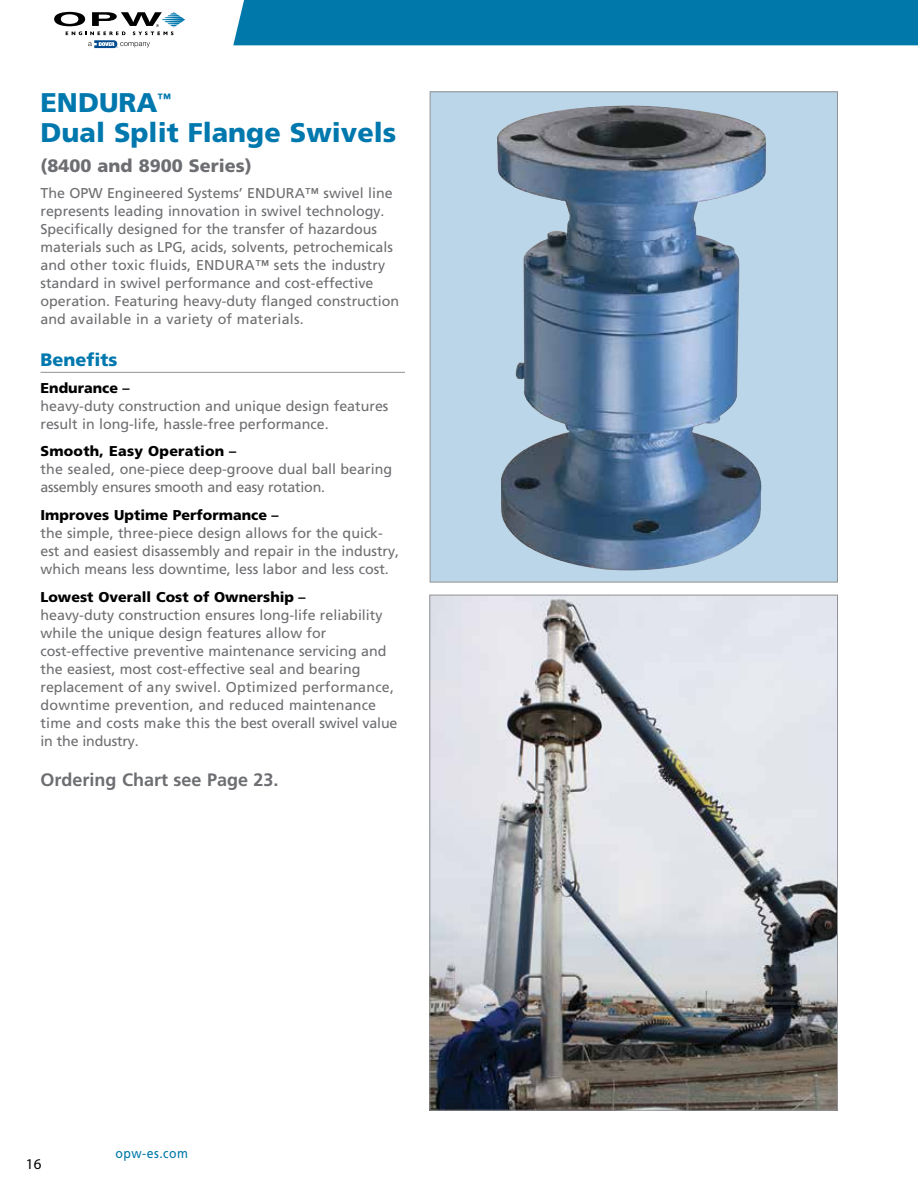
<style>
.page{position:relative;width:918px;height:1188px;background:#fff}
.page>*{position:absolute;margin:0;border:0;box-sizing:border-box;transform-origin:0 0}
.t1{font:900 27px/30px "Frutiger LT Std";color:#0078ae}
.t2{font:700 18px "Frutiger LT Std";color:#6d6e71}
.t3{font:900 18px "Frutiger LT Std";color:#6d6e71}
.t4{font:900 18px "Frutiger LT Std";color:#0078ae}
.t5{font:15px "Myriad Pro";color:#000}
.t6{font:14.25px/18px "Frutiger LT Std";color:#6d6e71}
.t7{font:13.5px "Frutiger LT Std";letter-spacing:.04em;color:#0078a9;scale:.91 1}
.s1{font-weight:900;color:#000}
.s2{font-weight:700;color:#000}
</style>
<div class="page">
<svg style="left:54px;top:12px;width:131px;height:36px"></svg>
<div style="left:233px;top:0;width:685px;height:45px;background:#0078a9"></div>
<hr style="left:40px;top:372px;width:365px;height:1px;background:#919195">
<div style="left:430px;top:92px;width:407px;height:490px;background:#bcd6e9"></div>
<img style="left:497px;top:105px;width:269px;height:466px">
<img style="left:431px;top:597px;width:405px;height:512px">
<h1 class="t1" style="left:40px;top:87px;width:357px">ENDURA<sup>™<br></sup>Dual Split Flange Swivels</h1>
<p class="t3" style="left:40px;top:155px;width:213px">(8400 and 8900 Series)</p>
<p class="t6" style="left:40px;top:184px;width:360px">The OPW Engineered Systems’ ENDURA™ swivel line represents leading innovation in swivel technology.<br>Specifically designed for the transfer of hazardous materials such as LPG, acids, solvents, petrochemicals and other toxic fluids, ENDURA™ sets the industry standard in swivel performance and cost-effective operation. Featuring heavy-duty flanged construction and available in a variety of materials.</p>
<p class="t4" style="left:40px;top:349px;width:79px">Benefits</p>
<p class="t6" style="left:40px;top:379px;width:349px"><span class="s1">Endurance</span> <span class="s2">–<br></span>heavy-duty construction and unique design features result in long-life, hassle-free performance.</p>
<p class="t6" style="left:40px;top:442px;width:353px"><span class="s1">Smooth, Easy Operation</span> <span class="s2">–<br></span>the sealed, one-piece deep-groove dual ball bearing assembly ensures smooth and easy rotation.</p>
<p class="t6" style="left:40px;top:506px;width:360px"><span class="s1">Improves Uptime Performance</span> <span class="s2">–<br></span>the simple, three-piece design allows for the quick&shy;est and easiest disassembly and repair in the industry, which means less downtime, less labor and less cost.</p>
<p class="t6" style="left:40px;top:588px;width:358px"><span class="s1">Lowest Overall Cost of Ownership</span> <span class="s2">–<br></span>heavy-duty construction ensures long-life reliability while the unique design features allow for cost-effective preventive maintenance servicing and the easiest, most cost-effective seal and bearing replacement of any swivel. Optimized performance, downtime prevention, and reduced maintenance time and costs make this the best overall swivel value in the industry.</p>
<p class="t2" style="left:40px;top:769px;width:237px">Ordering Chart see Page 23.</p>
<p class="t5" style="left:26px;top:1156px;width:17px">16</p>
<p class="t7" style="left:116px;top:1146px;width:81px">opw-es.com</p>
</div>
